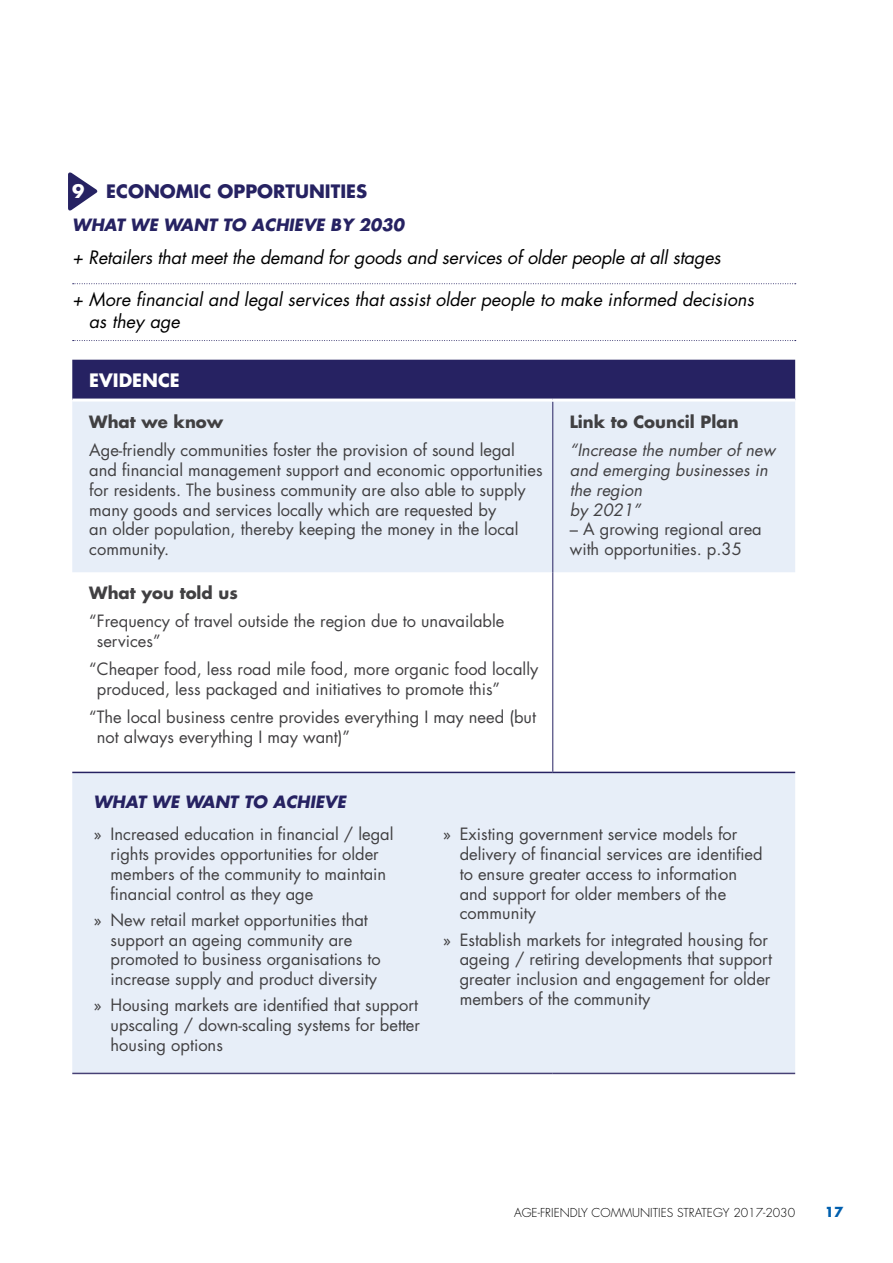
<style>
.page{position:relative;width:893px;height:1263px;background:#fff}
.page>*{position:absolute;margin:0;border:0;box-sizing:border-box;transform-origin:0 0}
.t1{font:italic 18px/21.6px "Futura";color:#000}
.t2{font:700 18px "Futura Std";color:#262262}
.t3{font:700 18px "Futura Std";color:#fff}
.t4{font:16.5px/19.8px "Futura Std";color:#414042}
.t5{font:italic 16.5px/19.8px "Futura Std";color:#414042}
.t6{font:italic 700 16.5px "Futura";color:#262262}
.t7{font:700 16.5px "Futura Std";color:#414042}
.t8{font:700 13.5px "Futura Std";color:#005fae}
.t9{font:300 12px "Futura";color:#000}
.s1{color:#fff}
</style>
<div class="page">
<svg style="left:68px;top:172px;width:29px;height:39px"></svg>
<svg style="left:73px;top:340px;width:723px;height:1px"></svg>
<svg style="left:73px;top:283px;width:723px;height:1px"></svg>
<div style="left:72px;top:360px;width:723px;height:39px;background:#262262"></div>
<svg style="left:72px;top:402px;width:723px;height:671px;fill:#e7eef8"></svg>
<hr style="left:72px;top:772px;width:481px;height:1px;background:#262262">
<hr style="left:553px;top:772px;width:242px;height:1px;background:#262262">
<hr style="left:72px;top:1073px;width:481px;height:1px;background:#474175">
<hr style="left:553px;top:1073px;width:242px;height:1px;background:#474175">
<hr style="left:552px;top:402px;width:1px;height:170px;background:#262262">
<hr style="left:552px;top:572px;width:1px;height:200px;background:#262262">
<p class="t2" style="left:72px;top:180px;width:296px"><span class="s1">9</span> ECONOMIC OPPORTUNITIES</p>
<p class="t6" style="left:72px;top:214px;width:333px">WHAT WE WANT TO ACHIEVE BY 2030</p>
<p class="t1" style="left:72px;top:246px;width:650px">+ Retailers that meet the demand for goods and services of older people at all stages</p>
<p class="t1" style="left:89px;top:289px;width:666px;text-indent:-17px">+ More financial and legal services that assist older people to make informed decisions as they age</p>
<p class="t3" style="left:89px;top:369px;width:92px">EVIDENCE</p>
<p class="t7" style="left:89px;top:411px;width:135px">What we know</p>
<p class="t4" style="left:89px;top:440px;width:455px">Age-friendly communities foster the provision of sound legal and financial management support and economic opportunities for residents. The business community are also able to supply many goods and services locally which are requested by<br>an older population, thereby keeping the money in the local community.</p>
<p class="t7" style="left:89px;top:581px;width:150px">What you told us</p>
<p class="t4" style="left:97px;top:611px;width:409px;text-indent:-8px">“Frequency of travel outside the region due to unavailable services”</p>
<p class="t4" style="left:97px;top:659px;width:443px;text-indent:-8px">“Cheaper food, less road mile food, more organic food locally produced, less packaged and initiatives to promote this”</p>
<p class="t4" style="left:97px;top:707px;width:441px;text-indent:-8px">“The local business centre provides everything I may need (but not always everything I may want)”</p>
<p class="t7" style="left:570px;top:411px;width:170px">Link to Council Plan</p>
<p class="t5" style="left:570px;top:440px;width:207px">“Increase the number of new and emerging businesses in the region<br>by 2021”</p>
<p class="t4" style="left:570px;top:520px;width:193px">– A growing regional area with opportunities. p.35</p>
<p class="t6" style="left:94px;top:790px;width:254px">WHAT WE WANT TO ACHIEVE</p>
<p class="t4" style="left:111px;top:824px;width:284px;text-indent:-17px">» Increased education in financial / legal rights provides opportunities for older members of the community to maintain financial control as they age</p>
<p class="t4" style="left:111px;top:910px;width:272px;text-indent:-17px">» New retail market opportunities that support an ageing community are promoted to business organisations to increase supply and product diversity</p>
<p class="t4" style="left:111px;top:995px;width:311px;text-align:justify;text-indent:-17px">» Housing markets are identified that support upscaling / down-scaling systems for better housing options</p>
<p class="t4" style="left:460px;top:824px;width:304px;text-indent:-17px">» Existing government service models for delivery of financial services are identified to ensure greater access to information and support for older members of the community</p>
<p class="t4" style="left:460px;top:930px;width:314px;text-indent:-17px">» Establish markets for integrated housing for ageing / retiring developments that support greater inclusion and engagement for older members of the community</p>
<p class="t9" style="left:514px;top:1205px;width:283px">AGE-FRIENDLY COMMUNITIES STRATEGY 2017-2030</p>
<p class="t8" style="left:825px;top:1203px;width:20px">17</p>
</div>
